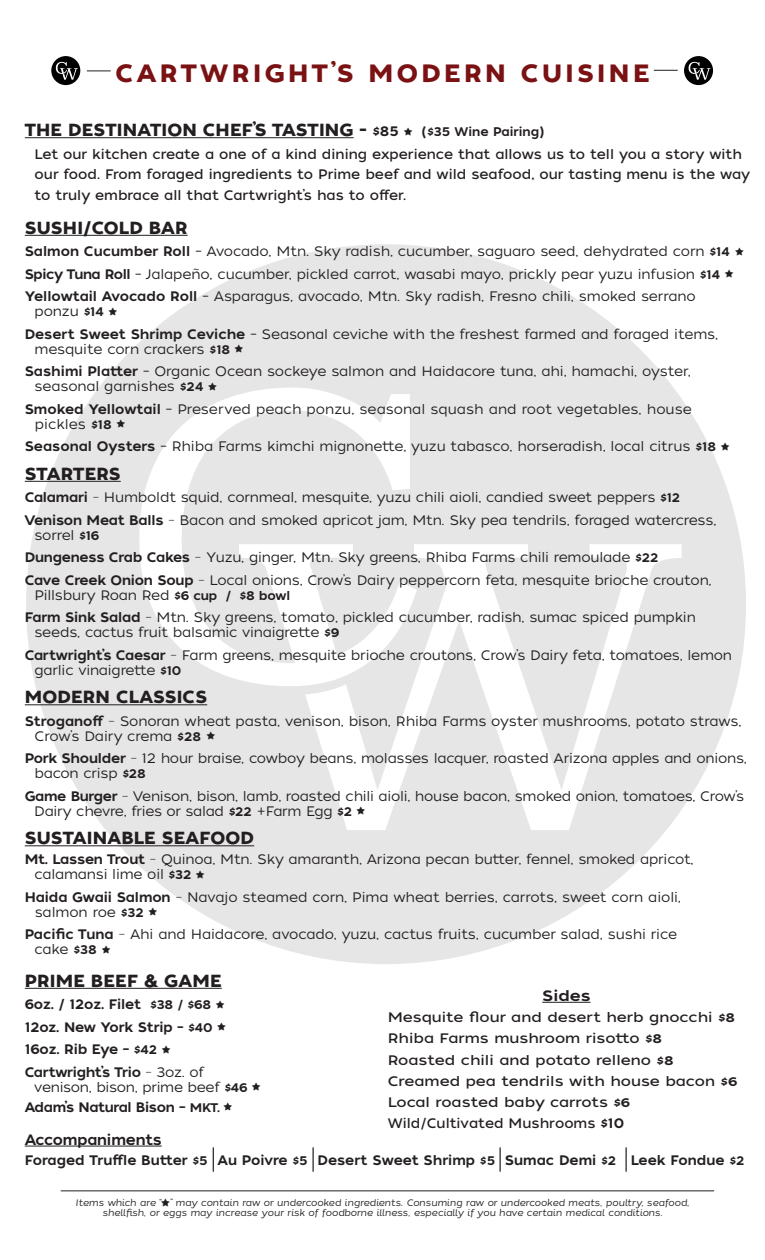
<style>
.page{position:relative;width:765px;height:1260px;background:#fff}
.page>*{position:absolute;margin:0;border:0;box-sizing:border-box;transform-origin:0 0}
.t1{font:25px "Tide Sans 600 Bunny";letter-spacing:.135em;color:#7a1113}
.t2{font:17.5px "Tide Sans 600 Bunny";letter-spacing:.01em;color:#231f20}
.t3{font:15px "Tide Sans 500 Dudette";letter-spacing:-.01em;color:#231f20}
.t4{font:15px "Tide Sans 500 Dudette";letter-spacing:-.01em;color:#231f20;scale:1.1 1}
.t5{font:13.75px "Tide Sans 300 Lil Kahuna";letter-spacing:-.015em;color:#231f20}
.t6{font:13.75px "Tide Sans 400 Lil Dude";color:#231f20}
.t7{font:13.75px "Tide Sans 500 Dudette";letter-spacing:-.01em;color:#231f20}
.t8{font:13.75px "Tide Sans 400 Lil Dude";color:#231f20;scale:1.1 1}
.t9{font:12.5px "Tide Sans 500 Dudette";color:#231f20}
.t10{font:italic 9.38px/10.6px "Tide Sans 300 Lil Kahuna";color:#231f20;text-align:center}
.s1{font-family:"Tide Sans 500 Dudette";font-size:13.75px}
.s2{font-family:"Tide Sans 500 Dudette"}
.s3{font-family:"Tide Sans 500 Dudette";font-size:12.5px}
.s4{font-family:"Tide Sans 200 Lil Mondo"}
.s5{font-size:12.5px}
.s6{font-family:"Tide Sans 300 Lil Kahuna"}
</style>
<div class="page">
<div style="left:26px;top:244px;width:720px;height:720px;background:#e6e6e6;border-radius:50%"></div>
<svg style="left:305px;top:544px;width:377px;height:286px"></svg>
<svg style="left:139px;top:388px;width:278px;height:298px"></svg>
<svg style="left:87px;top:71px;width:24px;height:1px"></svg>
<svg style="left:654px;top:70px;width:24px;height:1px"></svg>
<hr style="left:61px;top:1191px;width:653px;height:1px;background:#231f20">
<div style="left:51px;top:56px;width:29px;height:29px;background:#000001;border-radius:50%"></div>
<svg style="left:56px;top:62px;width:22px;height:18px"></svg>
<div style="left:684px;top:56px;width:29px;height:29px;background:#000001;border-radius:50%"></div>
<svg style="left:689px;top:62px;width:21px;height:18px"></svg>
<hr style="left:25px;top:137px;width:329px;height:1px;background:#231f20">
<hr style="left:25px;top:235px;width:163px;height:1px;background:#231f20">
<hr style="left:25px;top:481px;width:96px;height:1px;background:#231f20">
<hr style="left:25px;top:704px;width:182px;height:1px;background:#231f20">
<hr style="left:25px;top:845px;width:229px;height:1px;background:#231f20">
<hr style="left:25px;top:988px;width:197px;height:1px;background:#231f20">
<hr style="left:25px;top:1146px;width:137px;height:1px;background:#231f20">
<hr style="left:542px;top:1002px;width:49px;height:1px;background:#231f20">
<svg style="left:213px;top:1147px;width:1px;height:25px"></svg>
<svg style="left:500px;top:1147px;width:1px;height:25px"></svg>
<hr style="left:312px;top:1147px;width:2px;height:25px;background:#282526">
<hr style="left:625px;top:1147px;width:2px;height:25px;background:#282526">
<svg style="left:209px;top:388px;width:8px;height:2px"></svg>
<svg style="left:357px;top:807px;width:8px;height:8px"></svg>
<p class="t1" style="left:115px;top:57px;width:536px">CARTWRIGHT’S MODERN CUISINE</p>
<p class="t2" style="left:25px;top:119px;width:376px">THE DESTINATION CHEF’S TASTING - <span class="s1">$85</span></p>
<p class="t9" style="left:422px;top:124px;width:124px">($35 Wine Pairing)</p>
<p class="t6" style="left:35px;top:145px;width:709px">Let our kitchen create a one of a kind dining experience that allows us to tell you a story with</p>
<p class="t6" style="left:35px;top:166px;width:717px">our food. From foraged ingredients to Prime beef and wild seafood, our tasting menu is the way</p>
<p class="t6" style="left:35px;top:186px;width:373px">to truly embrace all that Cartwright’s has to offer.</p>
<p class="t2" style="left:25px;top:216px;width:164px">SUSHI/COLD BAR</p>
<p class="t5" style="left:25px;top:243px;width:707px"><span class="s2">Salmon Cucumber Roll</span> – Avocado, Mtn. Sky radish, cucumber, saguaro seed, dehydrated corn <span class="s3">$14</span></p>
<p class="t5" style="left:25px;top:265px;width:697px"><span class="s2">Spicy Tuna Roll</span> – Jalapeño, cucumber, pickled carrot, wasabi mayo, prickly pear yuzu infusion <span class="s3">$14</span></p>
<p class="t5" style="left:25px;top:288px;width:673px"><span class="s2">Yellowtail Avocado Roll</span> – Asparagus, avocado, Mtn. Sky radish, Fresno chili, smoked serrano</p>
<p class="t5" style="left:35px;top:303px;width:71px">ponzu <span class="s3">$14</span></p>
<p class="t5" style="left:25px;top:325px;width:695px"><span class="s2">Desert Sweet Shrimp Ceviche</span> – Seasonal ceviche with the freshest farmed and foraged items,</p>
<p class="t5" style="left:35px;top:340px;width:197px">mesquite corn crackers <span class="s3">$18</span></p>
<p class="t5" style="left:25px;top:363px;width:668px"><span class="s2">Sashimi Platter</span> – Organic Ocean sockeye salmon and Haidacore tuna, ahi, hamachi, oyster,</p>
<p class="t5" style="left:35px;top:378px;width:170px">seasonal garnishes <span class="s3">$24</span></p>
<p class="t5" style="left:25px;top:400px;width:669px"><span class="s2">Smoked Yellowtail</span> – Preserved peach ponzu, seasonal squash and root vegetables, house</p>
<p class="t5" style="left:35px;top:415px;width:78px">pickles <span class="s3">$18</span></p>
<p class="t5" style="left:25px;top:438px;width:693px"><span class="s2">Seasonal Oysters</span> – Rhiba Farms kimchi mignonette, yuzu tabasco, horseradish, local citrus <span class="s3">$18</span></p>
<p class="t2" style="left:25px;top:462px;width:97px">STARTERS</p>
<p class="t5" style="left:25px;top:489px;width:657px"><span class="s2">Calamari</span> <span class="s4">–</span> Humboldt squid, cornmeal, mesquite, yuzu chili aioli, candied sweet peppers <span class="s3">$12</span></p>
<p class="t5" style="left:25px;top:511px;width:693px"><span class="s2">Venison Meat Balls</span> <span class="s4">–</span> Bacon and smoked apricot jam, Mtn. Sky pea tendrils, foraged watercress,</p>
<p class="t5" style="left:34px;top:526px;width:66px">sorrel <span class="s3">$16</span></p>
<p class="t5" style="left:25px;top:549px;width:635px"><span class="s2">Dungeness Crab Cakes</span> <span class="s4">–</span> Yuzu, ginger, Mtn. Sky greens, Rhiba Farms chili remoulade <span class="s3">$22</span></p>
<p class="t5" style="left:25px;top:571px;width:689px"><span class="s2">Cave Creek Onion Soup</span> <span class="s4">–</span> Local onions, Crow’s Dairy peppercorn feta, mesquite brioche crouton,</p>
<p class="t5" style="left:34px;top:586px;width:257px">Pillsbury Roan Red <span class="s3">$6 cup / $8 bowl</span></p>
<p class="t5" style="left:25px;top:609px;width:673px"><span class="s2">Farm Sink Salad</span> <span class="s4">–</span> Mtn. Sky greens, tomato, pickled cucumber, radish, sumac spiced pumpkin</p>
<p class="t5" style="left:34px;top:624px;width:306px">seeds, cactus fruit balsamic vinaigrette <span class="s3">$9</span></p>
<p class="t5" style="left:25px;top:646px;width:709px"><span class="s2">Cartwright’s Caesar</span> <span class="s4">–</span> Farm greens, mesquite brioche croutons, Crow’s Dairy feta, tomatoes, lemon</p>
<p class="t5" style="left:34px;top:661px;width:148px">garlic vinaigrette <span class="s3">$10</span></p>
<p class="t2" style="left:25px;top:686px;width:184px">MODERN CLASSICS</p>
<p class="t5" style="left:25px;top:712px;width:718px"><span class="s2">Stroganoff</span> <span class="s4">–</span> Sonoran wheat pasta, venison, bison, Rhiba Farms oyster mushrooms, potato straws,</p>
<p class="t5" style="left:35px;top:727px;width:168px">Crow’s Dairy crema <span class="s3">$28</span></p>
<p class="t5" style="left:25px;top:750px;width:724px"><span class="s2">Pork Shoulder</span> <span class="s4">–</span> 12 hour braise, cowboy beans, molasses lacquer, roasted Arizona apples and onions,</p>
<p class="t5" style="left:34px;top:765px;width:113px">bacon crisp <span class="s3">$28</span></p>
<p class="t5" style="left:25px;top:787px;width:721px"><span class="s2">Game Burger</span> <span class="s4">–</span> Venison, bison, lamb, roasted chili aioli, house bacon, smoked onion, tomatoes, Crow’s</p>
<p class="t5" style="left:34px;top:802px;width:319px">Dairy chevre, fries or salad <span class="s3">$22</span> +Farm Egg <span class="s3">$2</span></p>
<p class="t2" style="left:25px;top:827px;width:231px">SUSTAINABLE SEAFOOD</p>
<p class="t5" style="left:25px;top:851px;width:671px"><span class="s2">Mt. Lassen Trout</span> <span class="s4">–</span> Quinoa, Mtn. Sky amaranth, Arizona pecan butter, fennel, smoked apricot,</p>
<p class="t5" style="left:34px;top:866px;width:159px">calamansi lime oil <span class="s3">$32</span></p>
<p class="t5" style="left:25px;top:888px;width:658px"><span class="s2">Haida Gwaii Salmon</span> <span class="s4">–</span> Navajo steamed corn, Pima wheat berries, carrots, sweet corn aioli,</p>
<p class="t5" style="left:35px;top:903px;width:111px">salmon roe <span class="s3">$32</span></p>
<p class="t5" style="left:25px;top:926px;width:654px"><span class="s2">Pacific Tuna</span> <span class="s4">–</span> Ahi and Haidacore, avocado, yuzu, cactus fruits, cucumber salad, sushi rice</p>
<p class="t5" style="left:35px;top:941px;width:64px">cake <span class="s3">$38</span></p>
<p class="t2" style="left:25px;top:969px;width:198px">PRIME BEEF &amp; GAME</p>
<p class="t7" style="left:25px;top:995px;width:188px">6oz. / 12oz. Filet <span class="s5">$38 / $68</span></p>
<p class="t7" style="left:25px;top:1018px;width:189px">12oz. New York Strip – <span class="s5">$40</span></p>
<p class="t7" style="left:25px;top:1040px;width:134px">16oz. Rib Eye – <span class="s5">$42</span></p>
<p class="t7" style="left:25px;top:1063px;width:181px">Cartwright’s Trio <span class="s4">–</span> <span class="s6">3oz. of</span></p>
<p class="t5" style="left:34px;top:1078px;width:215px">venison, bison, prime beef <span class="s3">$46</span></p>
<p class="t7" style="left:25px;top:1098px;width:197px">Adam’s Natural Bison – <span class="s5">MKT.</span></p>
<p class="t3" style="left:25px;top:1130px;width:139px">Accompaniments</p>
<p class="t7" style="left:25px;top:1151px;width:721px">Foraged Truffle Butter <span class="s5">$5</span> Au Poivre <span class="s5">$5</span> Desert Sweet Shrimp <span class="s5">$5</span> Sumac Demi <span class="s5">$2</span> Leek Fondue <span class="s5">$2</span></p>
<p class="t4" style="left:542px;top:986px;width:45px">Sides</p>
<p class="t8" style="left:388px;top:1008px;width:317px">Mesquite flour and desert herb gnocchi <span class="s3">$8</span></p>
<p class="t8" style="left:388px;top:1030px;width:251px">Rhiba Farms mushroom risotto <span class="s3">$8</span></p>
<p class="t8" style="left:388px;top:1051px;width:261px">Roasted chili and potato relleno <span class="s3">$8</span></p>
<p class="t8" style="left:388px;top:1072px;width:319px">Creamed pea tendrils with house bacon <span class="s3">$6</span></p>
<p class="t8" style="left:388px;top:1093px;width:222px">Local roasted baby carrots <span class="s3">$6</span></p>
<p class="t6" style="left:388px;top:1115px;width:238px">Wild/Cultivated Mushrooms <span class="s2">$10</span></p>
<p class="t10" style="left:76px;top:1197px;width:615px">Items which are “ ” may contain raw or undercooked ingredients. Consuming raw or undercooked meats, poultry, seafood, shellfish, or eggs may increase your risk of foodborne illness, especially if you have certain medical conditions.</p>
</div>
